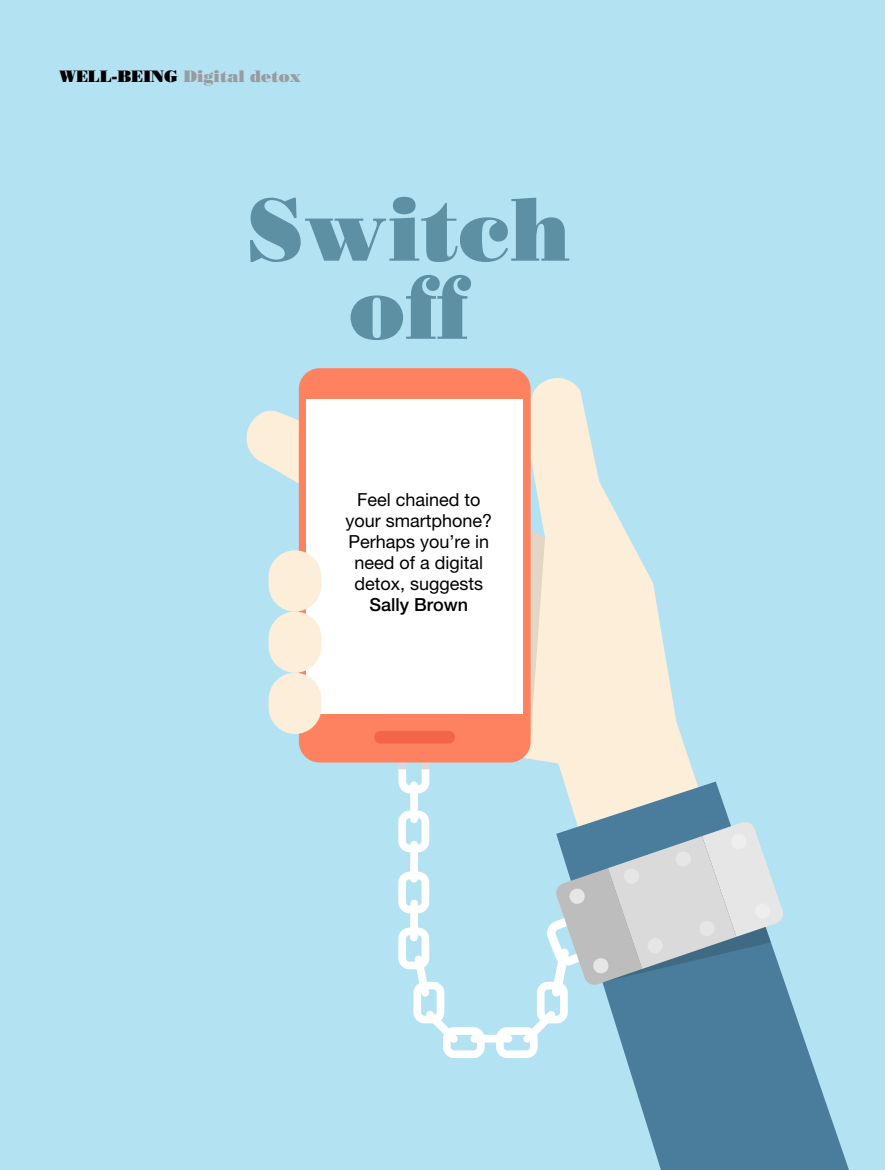
<style>
.page{position:relative;width:885px;height:1170px;background:#fff}
.page>*{position:absolute;margin:0;border:0;box-sizing:border-box;transform-origin:0 0}
.t1{font:88.95px/78px "Bodoni Poster";color:#5c90a2;text-align:center;scale:.95 1}
.t2{font:18px/21px "Helvetica Neue";color:#000;text-align:center}
.t3{font:500 18px "Helvetica Neue";color:#000}
.t4{font:16.5px "Bodoni Poster";color:#999b9e}
.s1{color:#000}
</style>
<div class="page">
<div style="left:0;top:0;width:884px;height:1169px;background:#b3e2f3"></div>
<svg style="left:246px;top:375px;width:450px;height:683px"></svg>
<svg style="left:556px;top:781px;width:293px;height:388px"></svg>
<div style="left:299px;top:368px;width:231px;height:394px;background:#ff8260;border-radius:21px"></div>
<div style="left:306px;top:399px;width:217px;height:314px;background:#fff"></div>
<div style="left:374px;top:730px;width:81px;height:13px;background:#f36448;border-radius:6px"></div>
<div style="left:268px;top:550px;width:53px;height:61px;background:#fdeeda;border-radius:26px"></div>
<div style="left:268px;top:611px;width:53px;height:61px;background:#fdeeda;border-radius:26px"></div>
<div style="left:268px;top:672px;width:53px;height:62px;background:#fdeeda;border-radius:26px"></div>
<svg style="left:530px;top:531px;width:15px;height:206px;background:#efddca"></svg>
<svg style="left:496px;top:820px;width:288px;height:237px"></svg>
<div style="left:398px;top:762px;width:8px;height:7px;background:#d9d9d9"></div>
<div style="left:421px;top:762px;width:8px;height:7px;background:#d9d9d9"></div>
<p class="t4" style="left:60px;top:67px;width:243px"><span class="s1">WELL-BEING</span> Digital detox</p>
<h1 class="t1" style="left:247px;top:189px;width:342px">Switch off</h1>
<p class="t2" style="left:345px;top:488px;width:148px">Feel chained to your smartphone?<br>Perhaps you’re in need of a digital detox, suggests</p>
<p class="t3" style="left:369px;top:593px;width:100px">Sally Brown</p>
</div>
